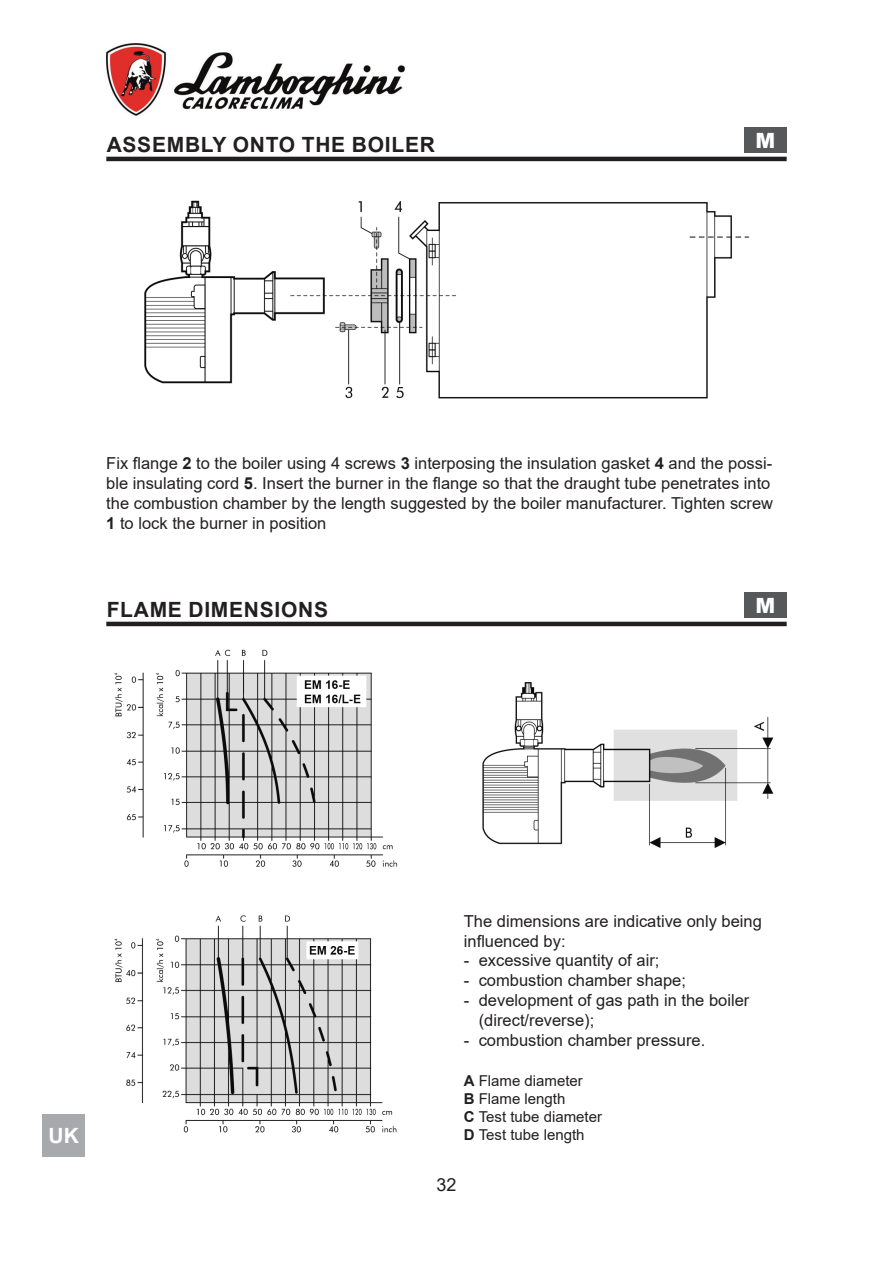
<style>
.page{position:relative;width:893px;height:1263px;background:#fff}
.page>*{position:absolute;margin:0;border:0;box-sizing:border-box;transform-origin:0 0}
.titoletto{font:700 21px "Arial";letter-spacing:.035em;color:#231f20}
.t1{font:700 21px "Arial";color:#fff}
.t2{font:900 21px "Arial";color:#fff}
.t3{font:18px "Arial";color:#231f20}
.arial_11{font:16.5px/19.8px "Arial";color:#231f20}
.arial_11-2{font:15px "Arial";color:#231f20}
.s1{font-weight:700}
</style>
<div class="page">
<img style="left:106px;top:43px;width:299px;height:73px">
<div style="left:43px;top:1114px;width:42px;height:43px;background:#a8a9ad"></div>
<img style="left:114px;top:649px;width:660px;height:484px">
<div style="left:744px;top:128px;width:43px;height:25px;background:#57585a"></div>
<div style="left:744px;top:593px;width:43px;height:25px;background:#57585a"></div>
<img style="left:144px;top:200px;width:606px;height:199px">
<hr style="left:106px;top:157px;width:681px;height:4px;background:#231f20">
<hr style="left:106px;top:622px;width:681px;height:4px;background:#231f20">
<p class="titoletto" style="left:107px;top:130px;width:330px">ASSEMBLY ONTO THE BOILER</p>
<p class="t2" style="left:755px;top:125px;width:21px">M</p>
<p class="arial_11" style="left:106px;top:454px;width:668px">Fix flange <span class="s1">2</span> to the boiler using 4 screws <span class="s1">3</span> interposing the insulation gasket <span class="s1">4</span> and the possi&shy;ble insulating cord <span class="s1">5</span>. Insert the burner in the flange so that the draught tube penetrates into the combustion chamber by the length suggested by the boiler manufacturer. Tighten screw <span class="s1">1</span> to lock the burner in position</p>
<p class="titoletto" style="left:107px;top:595px;width:223px">FLAME DIMENSIONS</p>
<p class="t2" style="left:755px;top:590px;width:21px">M</p>
<p class="t1" style="left:49px;top:1121px;width:32px">UK</p>
<p class="arial_11" style="left:464px;top:911px;width:300px">The dimensions are indicative only being influenced by:</p>
<p class="arial_11" style="left:464px;top:950px;width:197px">- excessive quantity of air;</p>
<p class="arial_11" style="left:464px;top:970px;width:224px">- combustion chamber shape;</p>
<p class="arial_11" style="left:479px;top:990px;width:272px;text-indent:-15px">- development of gas path in the boiler (direct/reverse);</p>
<p class="arial_11" style="left:464px;top:1030px;width:243px">- combustion chamber pressure.</p>
<p class="arial_11-2" style="left:464px;top:1070px;width:121px"><span class="s1">A</span> Flame diameter</p>
<p class="arial_11-2" style="left:464px;top:1088px;width:103px"><span class="s1">B</span> Flame length</p>
<p class="arial_11-2" style="left:464px;top:1106px;width:140px"><span class="s1">C</span> Test tube diameter</p>
<p class="arial_11-2" style="left:464px;top:1124px;width:122px"><span class="s1">D</span> Test tube length</p>
<p class="t3" style="left:436px;top:1172px;width:22px">32</p>
</div>
